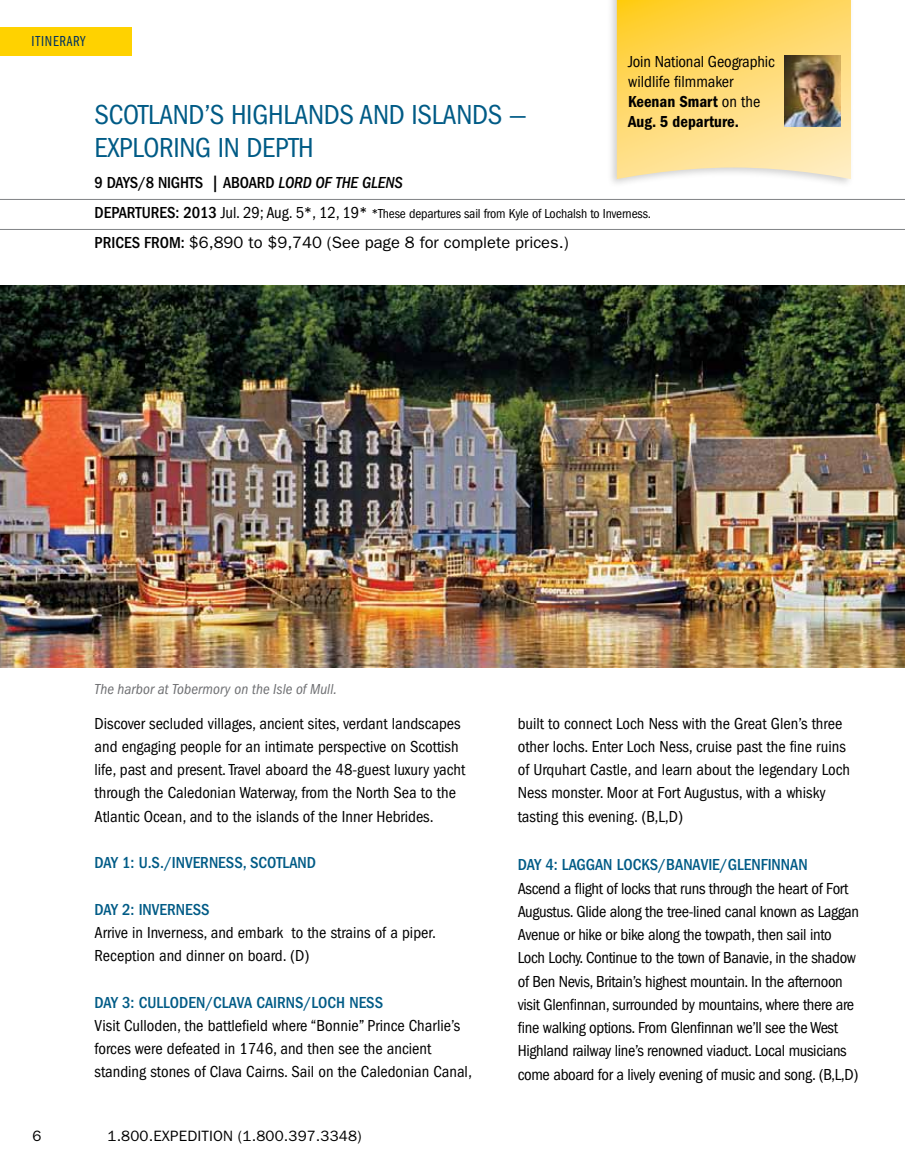
<style>
.page{position:relative;width:905px;height:1175px;background:#fff}
.page>*{position:absolute;margin:0;border:0;box-sizing:border-box;transform-origin:0 0}
.t1{font:condensed 28.5px/33px "ITC Franklin Gothic Std";letter-spacing:-.01em;color:#005b86}
.t2{font:condensed 16.5px/23.2px "ITC Franklin Gothic Std";color:#000}
.t3{font:condensed 16.5px/23.2px "ITC Franklin Gothic Std";letter-spacing:-.02em;color:#000}
.t4{font:500 condensed 16.5px "ITC Franklin Gothic Std";color:#005b86}
.t5{font:16.5px "ITC Franklin Gothic Std";color:#000}
.t6{font:16.5px/20.2px "ITC Franklin Gothic Std Dm Cd";color:#000}
.t7{font:500 condensed 16.5px "ITC Franklin Gothic Std";letter-spacing:-.01em;color:#000}
.t8{font:italic 500 condensed 16.5px "ITC Franklin Gothic Std";letter-spacing:-.01em;color:#000}
.t9{font:italic condensed 15px "ITC Franklin Gothic Std";letter-spacing:.005em;color:#6f7073}
.t10{font:15px "ITC Franklin Gothic Std";letter-spacing:.01em;color:#000}
.t11{font:15px "ITC Franklin Gothic Std Bk Cp";letter-spacing:.055em;color:#003260}
.t12{font:condensed 13.5px "ITC Franklin Gothic Std";letter-spacing:-.01em;color:#000}
.s1{font-family:"ITC Franklin Gothic Std";font-stretch:condensed}
.s2{font-weight:500;font-size:16.5px}
.s3{font-size:16.5px}
.s4{font-weight:500;font-stretch:condensed}
</style>
<div class="page">
<div style="left:0;top:27px;width:131px;height:28px;background:#ffd200"></div>
<hr style="left:0;top:199px;width:904px;height:1px;background:#808285">
<hr style="left:0;top:229px;width:904px;height:1px;background:#808285">
<div style="left:606px;top:0;width:249px;height:190px;background:#000;opacity:.18"></div>
<svg style="left:616px;top:0;width:234px;height:179px"></svg>
<img style="left:784px;top:55px;width:56px;height:72px">
<img style="left:0;top:285px;width:904px;height:382px">
<p class="t11" style="left:32px;top:33px;width:56px">ITINERARY</p>
<h1 class="t1" style="left:94px;top:98px;width:433px">SCOTLAND’S HIGHLANDS AND ISLANDS —<br>Exploring</h1>
<h1 class="t1" style="left:218px;top:131px;width:58px">in Depth</h1>
<p class="t2" style="left:628px;top:51px;width:148px;line-height:20.2px">Join National Geographic wildlife filmmaker</p>
<p class="t6" style="left:628px;top:92px;width:134px">Keenan Smart <span class="s1">on the<br></span>Aug. 5 departure.</p>
<p class="t7" style="left:94px;top:173px;width:81px">9 DAYS/8 NIGHTS</p>
<p class="t7" style="left:211px;top:173px;width:30px">| ABOARD</p>
<p class="t8" style="left:278px;top:174px;width:126px">LORD OF THE GLENS</p>
<p class="t12" style="left:94px;top:206px;width:558px"><span class="s2">DEPARTURES: 2013</span> <span class="s3">Jul. 29; Aug. 5*, 12, 19*</span> *These departures sail from Kyle of Lochalsh to Inverness.</p>
<p class="t5" style="left:94px;top:233px;width:475px"><span class="s4">PRICES FROM:</span> $6,890 to $9,740 (See page 8 for complete prices.)</p>
<p class="t9" style="left:94px;top:681px;width:244px">The harbor at Tobermory on the Isle of Mull.</p>
<p class="t2" style="left:94px;top:711px;width:372px">Discover secluded villages, ancient sites, verdant landscapes and engaging people for an intimate perspective on Scottish life, past and present. Travel aboard the 48-guest luxury yacht through the Caledonian Waterway, from the North Sea to the Atlantic Ocean, and to the islands of the Inner Hebrides.</p>
<p class="t4" style="left:94px;top:853px;width:108px">DAY 1: U.S./INVERNESS</p>
<p class="t4" style="left:243px;top:853px;width:25px">, SCOTLAND</p>
<p class="t4" style="left:94px;top:899px;width:75px">DAY 2: INVERNESS</p>
<p class="t2" style="left:94px;top:921px;width:343px">Arrive in Inverness, and embark to the strains of a piper.<br>Reception and dinner on board. (D)</p>
<p class="t4" style="left:94px;top:992px;width:71px">DAY 3: CULLODEN</p>
<p class="t4" style="left:205px;top:992px;width:69px">/CLAVA CAIRNS</p>
<p class="t4" style="left:303px;top:992px;width:25px">/LOCH</p>
<p class="t4" style="left:349px;top:992px;width:18px">NESS</p>
<p class="t2" style="left:94px;top:1014px;width:379px">Visit Culloden, the battlefield where “Bonnie” Prince Charlie’s forces were defeated in 1746, and then see the ancient standing stones of Clava Cairns. Sail on the Caledonian Canal,</p>
<p class="t2" style="left:517px;top:711px;width:334px">built to connect Loch Ness with the Great Glen’s three other lochs. Enter Loch Ness, cruise past the fine ruins of Urquhart Castle, and learn about the legendary Loch Ness monster. Moor at Fort Augustus, with a whisky tasting this evening. (B,L,D)</p>
<p class="t4" style="left:517px;top:855px;width:61px">DAY 4: LAGGAN</p>
<p class="t4" style="left:616px;top:855px;width:160px">LOC KS/BANAVIE/GLEN FINNAN</p>
<p class="t3" style="left:517px;top:876px;width:343px">Ascend a flight of locks that runs through the heart of Fort Augustus. Glide along the tree-lined canal known as Laggan Avenue or hike or bike along the towpath, then sail into Loch Lochy. Continue to the town of Banavie, in the shadow of Ben Nevis, Britain’s highest mountain. In the afternoon visit Glenfinnan, surrounded by mountains, where there are fine walking options. From Glenfinnan we’ll see the West Highland railway line’s renowned viaduct. Local musicians come aboard for a lively evening of music and song. (B,L,D)</p>
<p class="t10" style="left:32px;top:1127px;width:10px">6</p>
<p class="t10" style="left:107px;top:1127px;width:256px">1.800.EXPEDITION (1.800.397.3348)</p>
</div>
